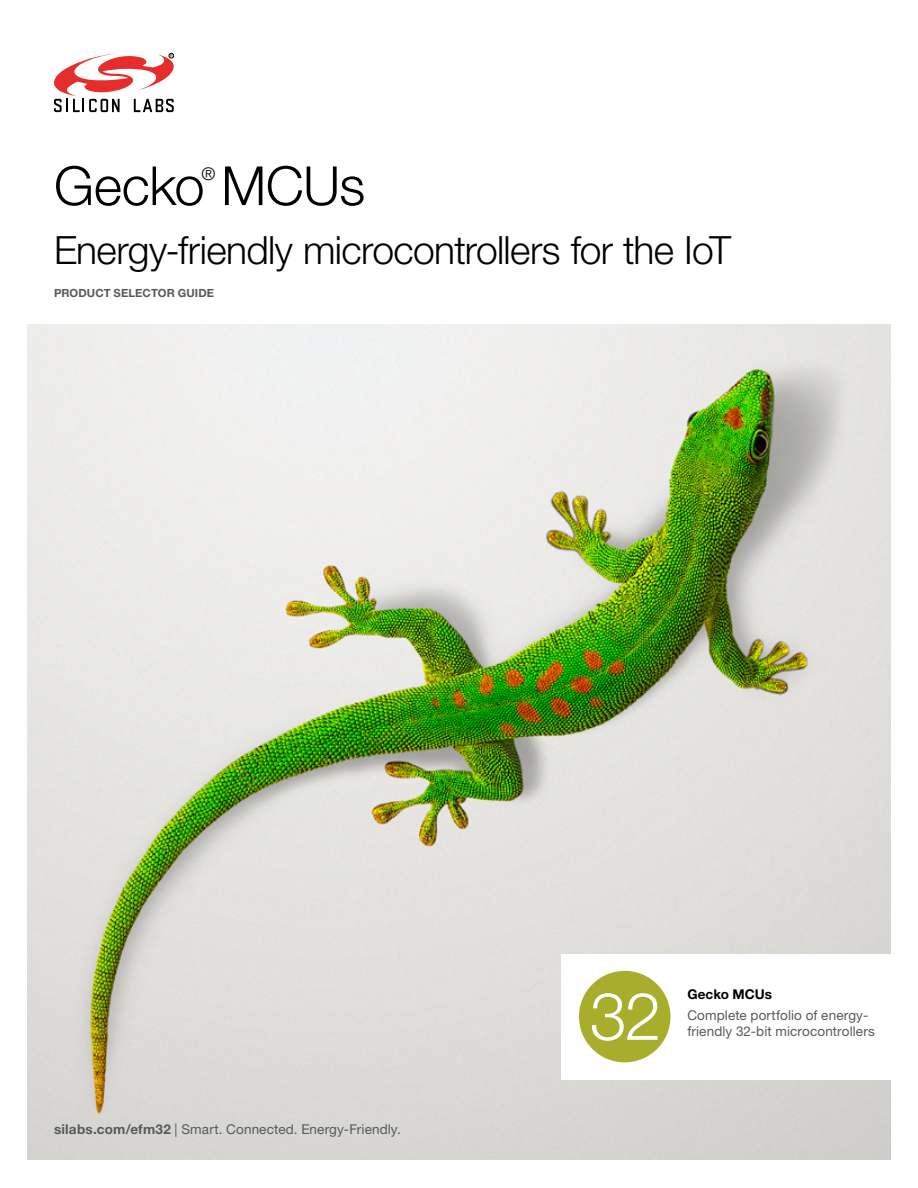
<style>
.page{position:relative;width:918px;height:1188px;background:#fff}
.page>*{position:absolute;margin:0;border:0;box-sizing:border-box;transform-origin:0 0}
.t1{font:300 54px "Helvetica Neue LT Std";letter-spacing:-.01em;color:#000}
.t2{font:300 39px "Helvetica Neue LT Std";letter-spacing:-.015em;color:#000}
.t3{font:300 17.55px "Helvetica Neue LT Std";color:#000}
.t4{font:13.5px/16.2px "Helvetica Neue LT Std";letter-spacing:.01em;color:#58595b}
.t5{font:700 13.5px "Helvetica Neue LT Std";letter-spacing:.005em;color:#000}
.t6{font:700 11.25px "Helvetica Neue LT Std";letter-spacing:.01em;color:#58595b}
.s1{font-weight:700}
</style>
<div class="page">
<img style="left:27px;top:324px;width:864px;height:836px">
<svg style="left:54px;top:53px;width:120px;height:59px"></svg>
<div style="left:561px;top:954px;width:341px;height:126px;background:#fff"></div>
<div style="left:579px;top:971px;width:91px;height:91px;background:#a8ad2c;border-radius:50%"></div>
<svg style="left:592px;top:993px;width:66px;height:48px"></svg>
<h1 class="t1" style="left:54px;top:153px;width:313px">Gecko MCUs</h1>
<p class="t3" style="left:201px;top:163px;width:15px">®</p>
<h2 class="t2" style="left:54px;top:227px;width:679px">Energy-friendly microcontrollers for the IoT</h2>
<p class="t6" style="left:54px;top:286px;width:162px">PRODUCT SELECTOR GUIDE</p>
<p class="t4" style="left:54px;top:1121px;width:348px"><span class="s1">silabs.com/efm32</span> | Smart. Connected. Energy-Friendly.</p>
<p class="t5" style="left:687px;top:986px;width:86px">Gecko MCUs</p>
<p class="t4" style="left:687px;top:1007px;width:189px">Complete portfolio of energy&shy;friendly 32-bit microcontrollers</p>
</div>
